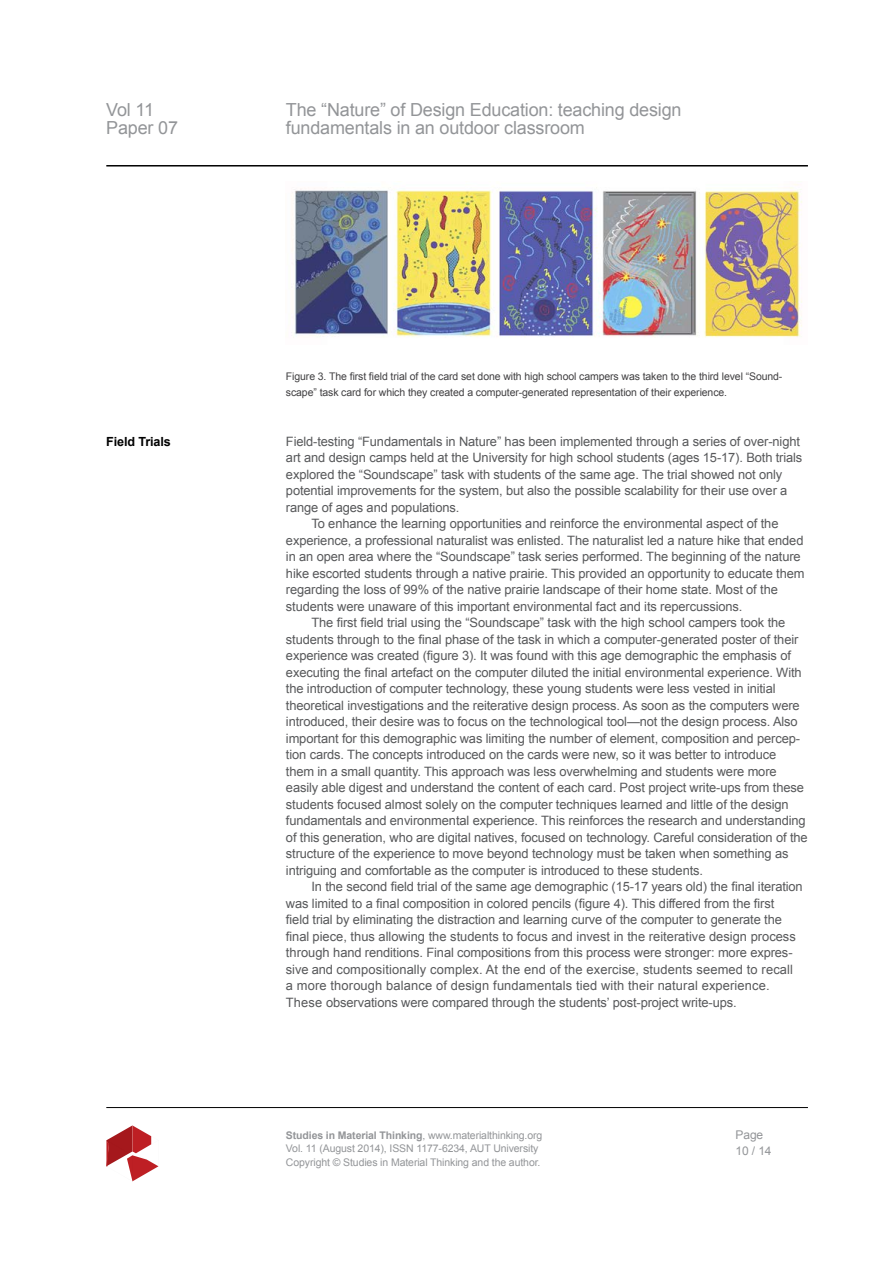
<style>
.page{position:relative;width:893px;height:1263px;background:#fff}
.page>*{position:absolute;margin:0;border:0;box-sizing:border-box;transform-origin:0 0}
.t1{font:18px/18px "Arial";letter-spacing:-.01em;color:#939598}
.t2{font:12.9px "Arial";letter-spacing:-.01em;color:#58595b}
.t3{font:12.9px "Arial";letter-spacing:.01em;color:#58595b}
.t4{font:700 12.6px "Arial";letter-spacing:-.01em;color:#000}
.t5{font:12px/16.5px "Arial";letter-spacing:-.01em;color:#939598}
.t6{font:10.5px/16.5px "Arial";letter-spacing:-.01em;color:#414042}
.t7{font:10.5px/13.5px "Arial";letter-spacing:-.01em;color:#939598}
.s1{font-weight:700}
</style>
<div class="page">
<hr style="left:106px;top:165px;width:702px;height:2px;background:#000">
<hr style="left:106px;top:1107px;width:702px;height:1px;background:#000">
<svg style="left:106px;top:1125px;width:52px;height:56px"></svg>
<img style="left:291px;top:184px;width:511px;height:154px">
<h1 class="t1" style="left:106px;top:100px;width:73px">Vol 11<br>Paper 07</h1>
<h1 class="t1" style="left:286px;top:100px;width:397px">The “Nature” of Design Education: teaching design fundamentals in an outdoor classroom</h1>
<p class="t6" style="left:286px;top:368px;width:498px">Figure 3. The first field trial of the card set done with high school campers was taken to the third level “Sound&shy;scape” task card for which they created a computer-generated representation of their experience.</p>
<p class="t4" style="left:106px;top:433px;width:66px">Field Trials</p>
<p class="t2" style="left:286px;top:433px;width:516px">Field-testing “Fundamentals in Nature” has been implemented through a series of over-night</p>
<p class="t2" style="left:286px;top:449px;width:518px">art and design camps held at the University for high school students (ages 15-17). Both trials</p>
<p class="t2" style="left:286px;top:466px;width:498px">explored the “Soundscape” task with students of the same age. The trial showed not only</p>
<p class="t2" style="left:286px;top:482px;width:503px">potential improvements for the system, but also the possible scalability for their use over a</p>
<p class="t2" style="left:286px;top:499px;width:175px">range of ages and populations.</p>
<p class="t2" style="left:311px;top:515px;width:468px">To enhance the learning opportunities and reinforce the environmental aspect of the</p>
<p class="t2" style="left:286px;top:532px;width:519px">experience, a professional naturalist was enlisted. The naturalist led a nature hike that ended</p>
<p class="t2" style="left:286px;top:548px;width:516px">in an open area where the “Soundscape” task series performed. The beginning of the nature</p>
<p class="t2" style="left:286px;top:565px;width:520px">hike escorted students through a native prairie. This provided an opportunity to educate them</p>
<p class="t2" style="left:286px;top:581px;width:493px">regarding the loss of 99% of the native prairie landscape of their home state. Most of the</p>
<p class="t2" style="left:286px;top:598px;width:458px">students were unaware of this important environmental fact and its repercussions.</p>
<p class="t2" style="left:311px;top:614px;width:475px">The first field trial using the “Soundscape” task with the high school campers took the</p>
<p class="t2" style="left:286px;top:631px;width:514px">students through to the final phase of the task in which a computer-generated poster of their</p>
<p class="t2" style="left:286px;top:647px;width:507px">experience was created (figure 3). It was found with this age demographic the emphasis of</p>
<p class="t2" style="left:286px;top:664px;width:517px">executing the final artefact on the computer diluted the initial environmental experience. With</p>
<p class="t2" style="left:286px;top:680px;width:491px">the introduction of computer technology, these young students were less vested in initial</p>
<p class="t2" style="left:286px;top:697px;width:515px">theoretical investigations and the reiterative design process. As soon as the computers were</p>
<p class="t2" style="left:286px;top:713px;width:513px">introduced, their desire was to focus on the technological tool—not the design process. Also</p>
<p class="t2" style="left:286px;top:730px;width:516px">important for this demographic was limiting the number of element, composition and percep-</p>
<p class="t2" style="left:286px;top:746px;width:492px">tion cards. The concepts introduced on the cards were new, so it was better to introduce</p>
<p class="t2" style="left:286px;top:763px;width:492px">them in a small quantity. This approach was less overwhelming and students were more</p>
<p class="t2" style="left:286px;top:779px;width:520px">easily able digest and understand the content of each card. Post project write-ups from these</p>
<p class="t2" style="left:286px;top:796px;width:504px">students focused almost solely on the computer techniques learned and little of the design</p>
<p class="t2" style="left:286px;top:812px;width:521px">fundamentals and environmental experience. This reinforces the research and understanding</p>
<p class="t2" style="left:286px;top:829px;width:523px">of this generation, who are digital natives, focused on technology. Careful consideration of the</p>
<p class="t2" style="left:286px;top:845px;width:504px">structure of the experience to move beyond technology must be taken when something as</p>
<p class="t2" style="left:286px;top:862px;width:419px">intriguing and comfortable as the computer is introduced to these students.</p>
<p class="t2" style="left:311px;top:878px;width:493px">In the second field trial of the same age demographic (15-17 years old) the final iteration</p>
<p class="t2" style="left:286px;top:895px;width:490px">was limited to a final composition in colored pencils (figure 4). This differed from the first</p>
<p class="t2" style="left:286px;top:911px;width:497px">field trial by eliminating the distraction and learning curve of the computer to generate the</p>
<p class="t2" style="left:286px;top:928px;width:511px">final piece, thus allowing the students to focus and invest in the reiterative design process</p>
<p class="t2" style="left:286px;top:944px;width:508px">through hand renditions. Final compositions from this process were stronger: more expres-</p>
<p class="t3" style="left:286px;top:961px;width:509px">sive and compositionally complex. At the end of the exercise, students seemed to recall</p>
<p class="t3" style="left:286px;top:977px;width:485px">a more thorough balance of design fundamentals tied with their natural experience.</p>
<p class="t2" style="left:286px;top:994px;width:452px">These observations were compared through the students’ post-project write-ups.</p>
<p class="t7" style="left:286px;top:1128px;width:258px"><span class="s1">Studies in Material Thinking</span>, www.materialthinking.org<br>Vol. 11 (August 2014), ISSN 1177-6234, AUT University<br>Copyright © Studies in Material Thinking and the author.</p>
<p class="t5" style="left:736px;top:1126px;width:37px">Page<br>10 / 14</p>
</div>
